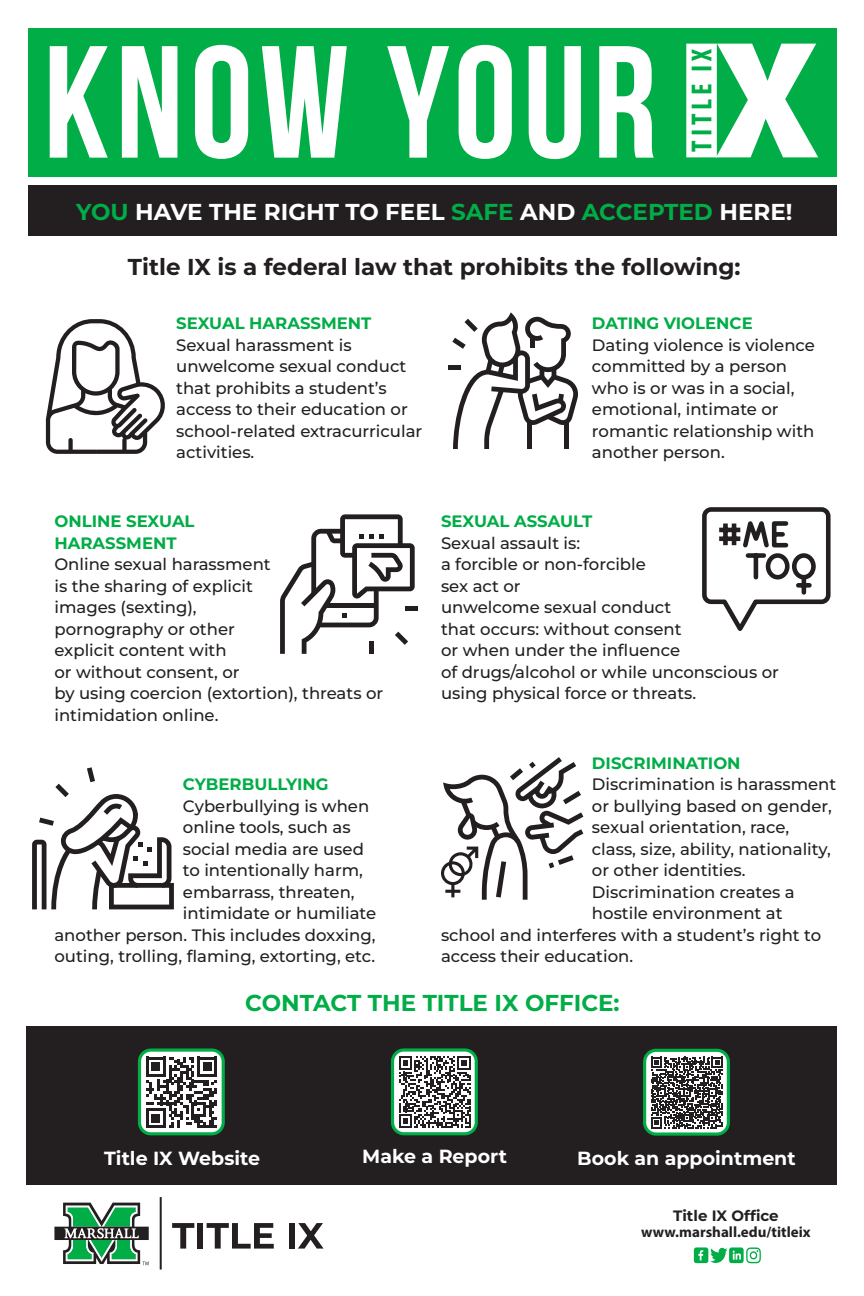
<style>
.page{position:relative;width:864px;height:1296px;background:#fff}
.page>*{position:absolute;margin:0;border:0;box-sizing:border-box;transform-origin:0 0}
.t1{font:700 159.3px "Bebas Neue";letter-spacing:.04em;color:#fff}
.t2{font:700 condensed 29.15px "Myriad Pro";letter-spacing:.13em;color:#00ad46}
.t3{font:700 23px "Montserrat";color:#231f20}
.t4{font:700 23px "Montserrat";color:#fff}
.t5{font:700 23px "Montserrat";color:#00ad46}
.t6{font:700 19px "Montserrat";color:#fff}
.t7{font:500 16.5px/21.5px "Montserrat";color:#231f20}
.t8{font:700 16.5px/21.5px "Montserrat";color:#00ad46}
.t9{font:700 15px "Myriad Pro";color:#231f20}
.t10{font:700 15px "Montserrat";color:#231f20}
.s1{color:#00ad46}
</style>
<div class="page">
<div style="left:27px;top:1026px;width:810px;height:158px;background:#231f20"></div>
<div style="left:393px;top:1050px;width:83px;height:84px;background:#fff;border-radius:11px"></div>
<div style="left:391px;top:1048px;width:87px;height:87px;border:3px solid #00ad46;border-radius:11px"></div>
<svg style="left:399px;top:1056px;width:72px;height:72px"></svg>
<div style="left:28px;top:28px;width:808px;height:148px;background:#00ad46"></div>
<svg style="left:686px;top:44px;width:132px;height:113px"></svg>
<svg style="left:694px;top:1247px;width:67px;height:16px"></svg>
<hr style="left:160px;top:1197px;width:2px;height:73px;background:#231f20">
<svg style="left:54px;top:1202px;width:95px;height:63px"></svg>
<svg style="left:172px;top:1223px;width:22px;height:26px"></svg>
<div style="left:198px;top:1223px;width:5px;height:26px;background:#231f20"></div>
<svg style="left:207px;top:1223px;width:67px;height:26px"></svg>
<div style="left:289px;top:1223px;width:6px;height:26px;background:#231f20"></div>
<svg style="left:298px;top:1223px;width:26px;height:26px"></svg>
<div style="left:645px;top:1050px;width:83px;height:84px;background:#fff;border-radius:11px"></div>
<div style="left:643px;top:1049px;width:87px;height:87px;border:3px solid #00ad46;border-radius:11px"></div>
<svg style="left:651px;top:1057px;width:72px;height:71px"></svg>
<div style="left:139px;top:1050px;width:84px;height:84px;background:#fff;border-radius:11px"></div>
<div style="left:138px;top:1048px;width:87px;height:87px;border:3px solid #00ad46;border-radius:11px"></div>
<svg style="left:146px;top:1057px;width:71px;height:71px"></svg>
<div style="left:405px;top:606px;width:12px;height:5px;background:#231f20"></div>
<svg style="left:280px;top:514px;width:135px;height:140px"></svg>
<svg style="left:46px;top:319px;width:119px;height:135px"></svg>
<svg style="left:702px;top:507px;width:129px;height:124px"></svg>
<svg style="left:32px;top:767px;width:142px;height:142px"></svg>
<div style="left:448px;top:365px;width:12px;height:5px;background:#231f20"></div>
<svg style="left:452px;top:312px;width:126px;height:137px"></svg>
<hr style="left:564px;top:422px;width:4px;height:27px;background:#231f20">
<hr style="left:528px;top:422px;width:4px;height:27px;background:#231f20">
<svg style="left:441px;top:757px;width:142px;height:143px"></svg>
<div style="left:28px;top:185px;width:809px;height:50px;background:#231f20"></div>
<h1 class="t1" style="left:43px;top:15px;width:615px">KNOW YOUR</h1>
<h2 class="t2" style="left:684px;top:152px;width:104px;rotate:-90deg">TITLE IX</h2>
<h3 class="t4" style="left:76px;top:196px;width:718px"><span class="s1">YOU</span> HAVE THE RIGHT TO FEEL <span class="s1">SAFE</span> AND <span class="s1">ACCEPTED</span> HERE!</h3>
<h3 class="t3" style="left:128px;top:251px;width:614px">Title IX is a federal law that prohibits the following:</h3>
<p class="t8" style="left:176px;top:312px;width:197px">SEXUAL HARASSMENT</p>
<p class="t7" style="left:176px;top:334px;width:248px">Sexual harassment is unwelcome sexual conduct that prohibits a student’s access to their education or school-related extracurricular activities.</p>
<p class="t8" style="left:592px;top:312px;width:162px">DATING VIOLENCE</p>
<p class="t7" style="left:592px;top:334px;width:224px">Dating violence is violence committed by a person who is or was in a social, emotional, intimate or romantic relationship with another person.</p>
<p class="t8" style="left:54px;top:510px;width:142px">ONLINE SEXUAL<br>HARASSMENT</p>
<p class="t7" style="left:54px;top:553px;width:330px">Online sexual harassment<br>is the sharing of explicit<br>images (sexting),<br>pornography or other<br>explicit content with<br>or without consent, or<br>by using coercion (extortion), threats or intimidation online.</p>
<p class="t8" style="left:183px;top:773px;width:147px">CYBERBULLYING</p>
<p class="t7" style="left:183px;top:795px;width:188px">Cyberbullying is when</p>
<p class="t7" style="left:183px;top:816px;width:169px">online tools, such as</p>
<p class="t7" style="left:183px;top:838px;width:183px">social media are used</p>
<p class="t7" style="left:183px;top:859px;width:181px">to intentionally harm,</p>
<p class="t7" style="left:183px;top:881px;width:173px">embarrass, threaten,</p>
<p class="t7" style="left:183px;top:902px;width:195px">intimidate or humiliate</p>
<p class="t7" style="left:54px;top:924px;width:323px">another person. This includes doxxing,</p>
<p class="t7" style="left:54px;top:945px;width:322px">outing, trolling, flaming, extorting, etc.</p>
<p class="t8" style="left:441px;top:510px;width:153px">SEXUAL ASSAULT</p>
<p class="t7" style="left:441px;top:532px;width:339px">Sexual assault is:<br>a forcible or non-forcible<br>sex act or<br>unwelcome sexual conduct<br>that occurs: without consent<br>or when under the influence<br>of drugs/alcohol or while unconscious or using physical force or threats.</p>
<p class="t8" style="left:592px;top:752px;width:150px">DISCRIMINATION</p>
<p class="t7" style="left:592px;top:773px;width:246px">Discrimination is harassment</p>
<p class="t7" style="left:592px;top:795px;width:241px">or bullying based on gender,</p>
<p class="t7" style="left:592px;top:816px;width:199px">sexual orientation, race,</p>
<p class="t7" style="left:592px;top:838px;width:240px">class, size, ability, nationality,</p>
<p class="t7" style="left:592px;top:859px;width:155px">or other identities.</p>
<p class="t7" style="left:592px;top:881px;width:204px">Discrimination creates a</p>
<p class="t7" style="left:592px;top:902px;width:192px">hostile environment at</p>
<p class="t7" style="left:441px;top:924px;width:382px">school and interferes with a student’s right to</p>
<p class="t7" style="left:441px;top:945px;width:194px">access their education.</p>
<h3 class="t5" style="left:245px;top:987px;width:376px">CONTACT THE TITLE IX OFFICE:</h3>
<p class="t6" style="left:104px;top:1145px;width:157px">Title IX Website</p>
<p class="t6" style="left:362px;top:1144px;width:146px">Make a Report</p>
<p class="t6" style="left:577px;top:1146px;width:220px">Book an appointment</p>
<p class="t10" style="left:673px;top:1205px;width:107px">Title IX Office</p>
<p class="t9" style="left:641px;top:1222px;width:171px">www.marshall.edu/titleix</p>
</div>
